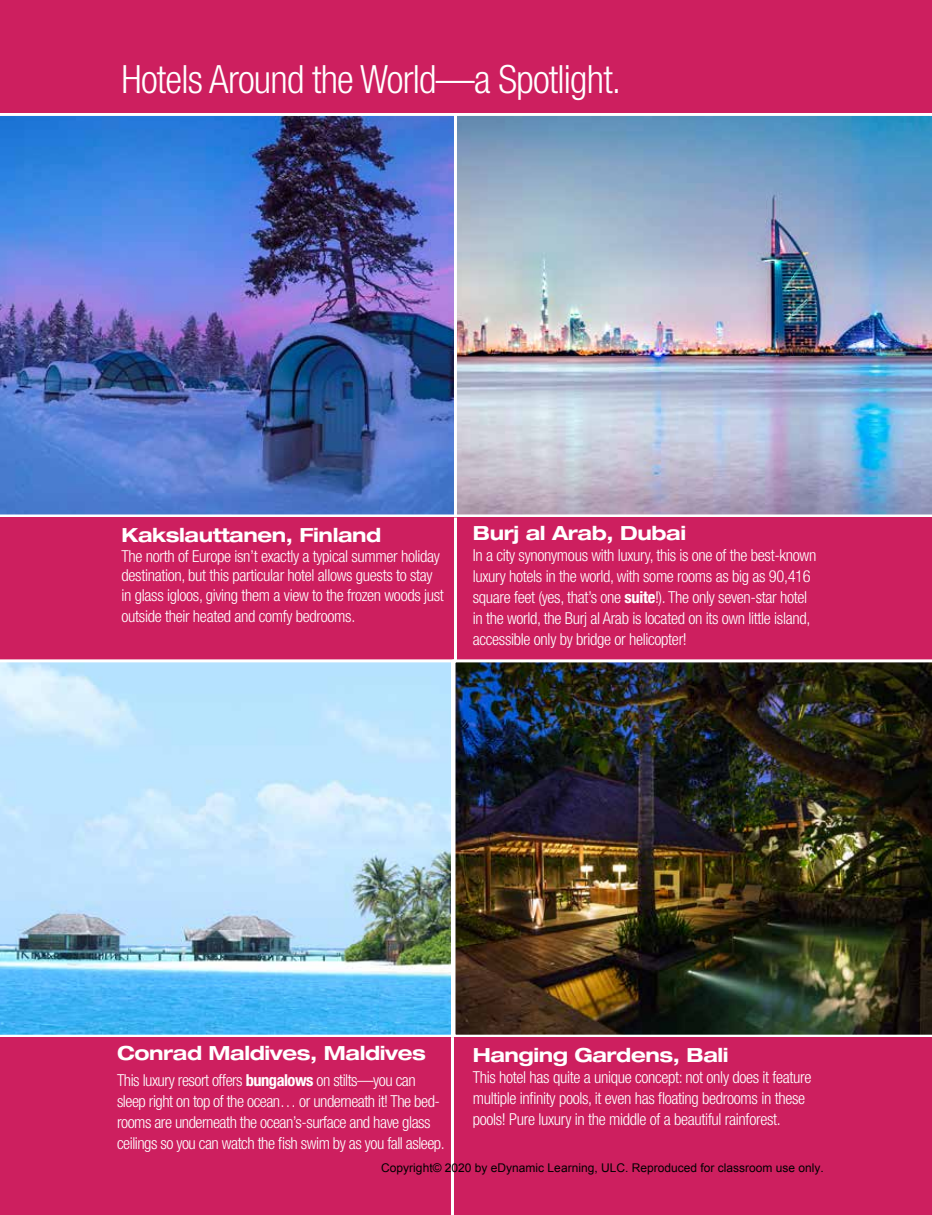
<style>
.page{position:relative;width:932px;height:1215px;background:#fff}
.page>*{position:absolute;margin:0;border:0;box-sizing:border-box;transform-origin:0 0}
.t1{font:300 condensed 39px "Helvetica Neue";letter-spacing:-.02em;color:#fff}
.t2{font:700 expanded 19.5px "Helvetica Neue";letter-spacing:-.02em;color:#fff}
.t3{font:300 condensed 16.5px/21px "Helvetica Neue";letter-spacing:-.02em;color:#fff}
.t4{font:12px "Arial";color:#000}
.s1{font-weight:700}
</style>
<div class="page">
<img style="left:457px;top:115px;width:475px;height:400px">
<img style="left:0;top:115px;width:454px;height:400px">
<div style="left:0;top:517px;width:452px;height:144px;background:#cd1f5f"></div>
<div style="left:452px;top:517px;width:480px;height:144px;background:#cd1f5f"></div>
<img style="left:0;top:659px;width:452px;height:379px">
<div style="left:0;top:1038px;width:450px;height:177px;background:#cd1f5f"></div>
<img style="left:452px;top:659px;width:480px;height:379px">
<div style="left:446px;top:1038px;width:486px;height:177px;background:#cd1f5f"></div>
<hr style="left:454px;top:518px;width:3px;height:143px;background:#fff">
<hr style="left:451px;top:1037px;width:3px;height:178px;background:#fff">
<div style="left:0;top:0;width:932px;height:113px;background:#cd1f5f"></div>
<h1 class="t1" style="left:122px;top:57px;width:501px">Hotels Around the World—a Spotlight.</h1>
<p class="t2" style="left:122px;top:523px;width:261px">Kakslauttanen, Finland</p>
<p class="t3" style="left:122px;top:546px;width:324px;line-height:19.5px">The north of Europe isn’t exactly a typical summer holiday destination, but this particular hotel allows guests to stay in glass igloos, giving them a view to the frozen woods just</p>
<p class="t3" style="left:122px;top:605px;width:235px">outside their heated and comfy bedrooms.</p>
<p class="t2" style="left:472px;top:521px;width:215px">Burj al Arab, Dubai</p>
<p class="t3" style="left:472px;top:545px;width:345px">In a city synonymous with luxury, this is one of the best-known luxury hotels in the world, with some rooms as big as 90,416 square feet (yes, that’s one <span class="s1">suite</span>!). The only seven-star hotel in the world, the Burj al Arab is located on its own little island, accessible only by bridge or helicopter!</p>
<p class="t2" style="left:117px;top:1041px;width:310px">Conrad Maldives, Maldives</p>
<p class="t3" style="left:117px;top:1069px;width:329px">This luxury resort offers <span class="s1">bungalows</span> on stilts—you can sleep right on top of the ocean… or underneath it! The bed&shy;rooms are underneath the ocean’s-surface and have glass ceilings so you can watch the fish swim by as you fall asleep.</p>
<p class="t2" style="left:472px;top:1042px;width:257px">Hanging Gardens, Bali</p>
<p class="t3" style="left:472px;top:1066px;width:340px">This hotel has quite a unique concept: not only does it feature multiple infinity pools, it even has floating bedrooms in these pools! Pure luxury in the middle of a beautiful rainforest.</p>
<p class="t4" style="left:381px;top:1160px;width:444px">Copyright© 2020 by eDynamic Learning, ULC. Reproduced for classroom use only.</p>
</div>
